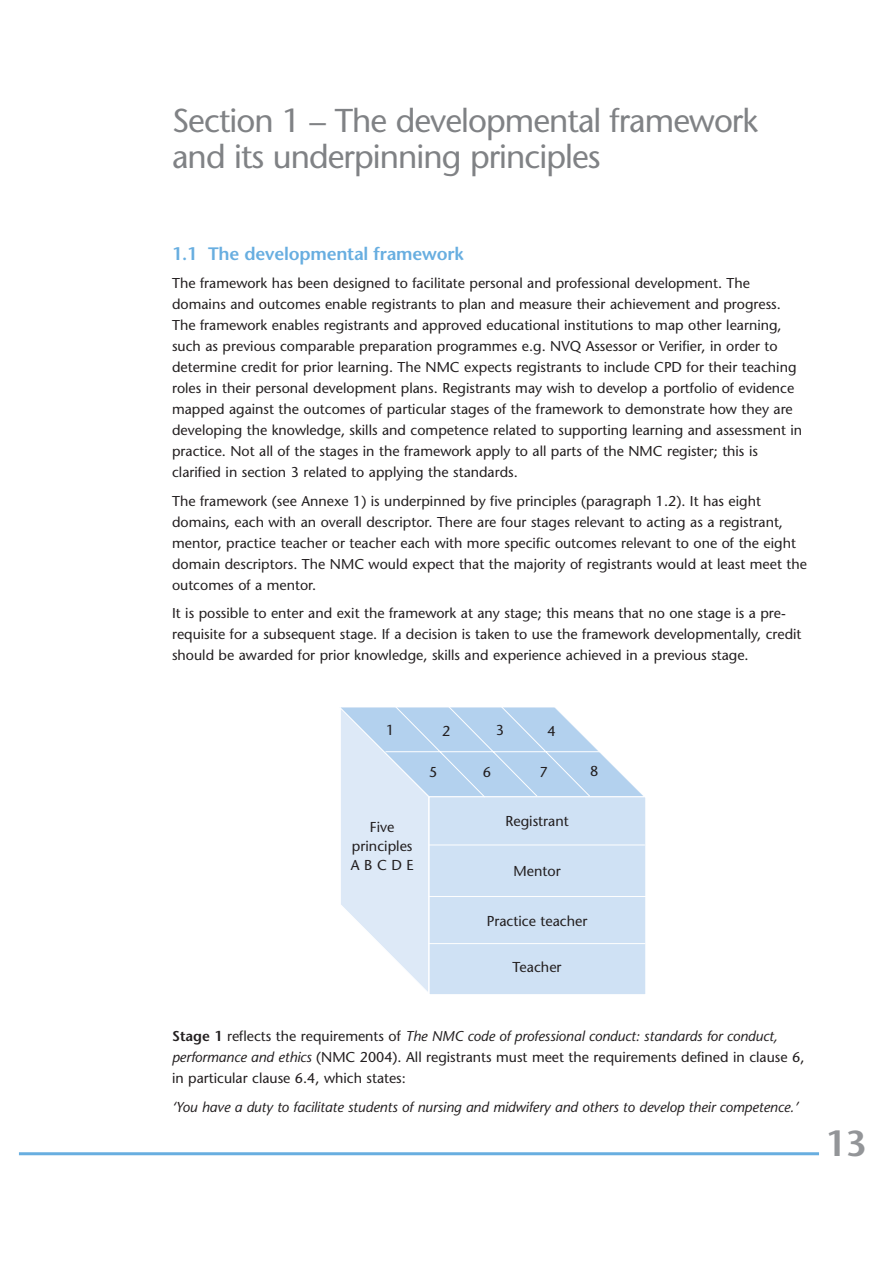
<style>
.page{position:relative;width:893px;height:1262px;background:#fff}
.page>*{position:absolute;margin:0;border:0;box-sizing:border-box;transform-origin:0 0}
.t1{font:600 36px "Stone Sans";color:#939598}
.t2{font:33px/36px "Stone Sans";letter-spacing:-.03em;color:#808285}
.t3{font:600 18px "Stone Sans";letter-spacing:-.01em;color:#68aee0}
.t4{font:14.4px/19.2px "Stone Sans";color:#231f20;text-align:center}
.t5{font:14.25px/21px "Stone Sans";color:#231f20}
.t6{font:italic 14.25px "Stone Sans";letter-spacing:-.005em;color:#231f20}
.s1{font-weight:600}
.s2{font-style:italic}
</style>
<div class="page">
<hr style="left:19px;top:1152px;width:800px;height:3px;background:#68aee0">
<svg style="left:341px;top:707px;width:304px;height:287px"></svg>
<svg style="left:384px;top:707px;width:262px;height:237px"></svg>
<h2 class="t2" style="left:172px;top:106px;width:587px">Section 1 – The developmental framework and its underpinning principles</h2>
<p class="t3" style="left:172px;top:246px;width:293px">1.1 The developmental framework</p>
<p class="t5" style="left:172px;top:274px;width:631px">The framework has been designed to facilitate personal and professional development. The domains and outcomes enable registrants to plan and measure their achievement and progress.<br>The framework enables registrants and approved educational institutions to map other learning, such as previous comparable preparation programmes e.g. NVQ Assessor or Verifier, in order to determine credit for prior learning. The NMC expects registrants to include CPD for their teaching roles in their personal development plans. Registrants may wish to develop a portfolio of evidence mapped against the outcomes of particular stages of the framework to demonstrate how they are developing the knowledge, skills and competence related to supporting learning and assessment in practice. Not all of the stages in the framework apply to all parts of the NMC register; this is clarified in section 3 related to applying the standards.</p>
<p class="t5" style="left:172px;top:492px;width:636px">The framework (see Annexe 1) is underpinned by five principles (paragraph 1.2). It has eight domains, each with an overall descriptor. There are four stages relevant to acting as a registrant, mentor, practice teacher or teacher each with more specific outcomes relevant to one of the eight domain descriptors. The NMC would expect that the majority of registrants would at least meet the outcomes of a mentor.</p>
<p class="t5" style="left:172px;top:604px;width:631px">It is possible to enter and exit the framework at any stage; this means that no one stage is a pre&shy;requisite for a subsequent stage. If a decision is taken to use the framework developmentally, credit should be awarded for prior knowledge, skills and experience achieved in a previous stage.</p>
<p class="t4" style="left:386px;top:722px;width:10px">1</p>
<p class="t4" style="left:442px;top:722px;width:10px">2</p>
<p class="t4" style="left:495px;top:722px;width:10px">3</p>
<p class="t4" style="left:547px;top:723px;width:10px">4</p>
<p class="t4" style="left:429px;top:763px;width:10px">5</p>
<p class="t4" style="left:482px;top:763px;width:10px">6</p>
<p class="t4" style="left:539px;top:764px;width:10px">7</p>
<p class="t4" style="left:590px;top:763px;width:10px">8</p>
<p class="t4" style="left:505px;top:813px;width:65px">Registrant</p>
<p class="t4" style="left:513px;top:863px;width:49px">Mentor</p>
<p class="t4" style="left:486px;top:912px;width:102px">Practice teacher</p>
<p class="t4" style="left:512px;top:959px;width:50px">Teacher</p>
<p class="t4" style="left:351px;top:818px;width:64px">Five principles<br>A B C D E</p>
<p class="t5" style="left:172px;top:1027px;width:634px"><span class="s1">Stage 1</span> reflects the requirements of <span class="s2">The NMC code of professional conduct: standards for conduct, performance and ethics</span> (NMC 2004). All registrants must meet the requirements defined in clause 6, in particular clause 6.4, which states:</p>
<p class="t6" style="left:172px;top:1101px;width:627px">‘You have a duty to facilitate students of nursing and midwifery and others to develop their competence.’</p>
<h1 class="t1" style="left:825px;top:1129px;width:43px">13</h1>
</div>
